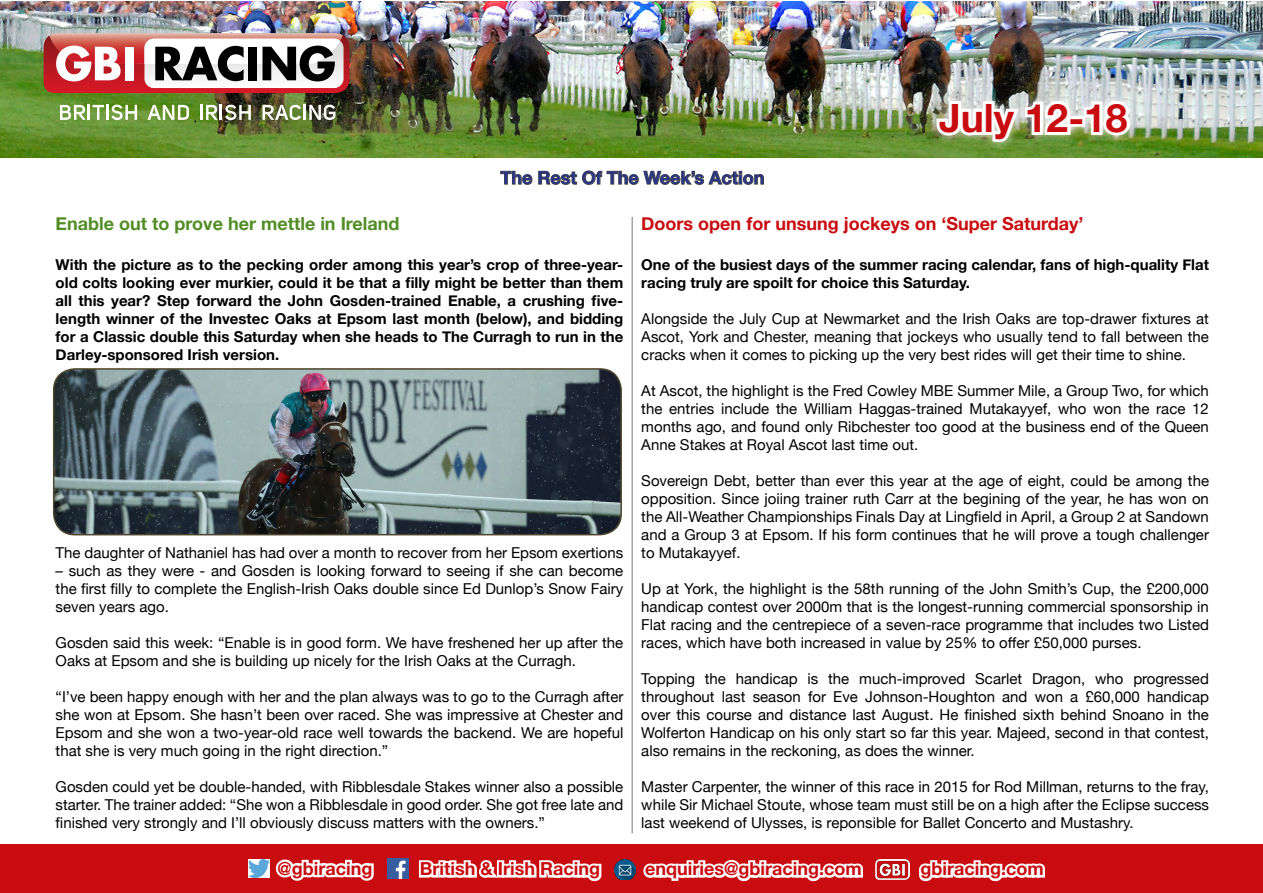
<style>
.page{position:relative;width:1263px;height:893px;background:#fff}
.page>*{position:absolute;margin:0;border:0;box-sizing:border-box;transform-origin:0 0}
.t1{font:700 39px "Helvetica Neue";color:#c90c0f}
.t2{font:700 18px "Helvetica Neue";color:#c90c0f}
.t3{font:700 18px "Helvetica Neue";color:#518d25}
.t4{font:700 18px "Helvetica Neue";color:#283583}
.t5{font:15px/18px "Helvetica Neue";color:#000;text-align:justify}
.t6{font:700 15px/18px "Helvetica Neue";color:#000;text-align:justify}
</style>
<div class="page">
<img style="left:0;top:1px;width:1263px;height:156px">
<svg style="left:60px;top:105px;width:77px;height:15px"></svg>
<svg style="left:147px;top:105px;width:42px;height:15px"></svg>
<svg style="left:200px;top:105px;width:51px;height:15px"></svg>
<svg style="left:262px;top:105px;width:39px;height:15px"></svg>
<hr style="left:303px;top:105px;width:3px;height:15px;background:#fff">
<svg style="left:309px;top:105px;width:26px;height:15px"></svg>
<svg style="left:44px;top:33px;width:305px;height:60px"></svg>
<div style="left:0;top:844px;width:1263px;height:49px;background:#c90c0f"></div>
<div style="left:927px;top:92px;width:212px;height:59px;background:#fff;opacity:.75"></div>
<img style="left:932px;top:96px;width:143px;height:50px">
<svg style="left:1081px;top:97px;width:54px;height:43px"></svg>
<img style="left:249px;top:860px;width:21px;height:17px">
<img style="left:388px;top:859px;width:21px;height:19px">
<svg style="left:275px;top:859px;width:99px;height:22px"></svg>
<svg style="left:419px;top:860px;width:183px;height:22px"></svg>
<svg style="left:643px;top:860px;width:220px;height:22px"></svg>
<svg style="left:918px;top:860px;width:127px;height:22px"></svg>
<img style="left:614px;top:859px;width:21px;height:21px">
<img style="left:875px;top:860px;width:34px;height:19px">
<hr style="left:631px;top:217px;width:2px;height:616px;background:#a6a5a5">
<img style="left:54px;top:369px;width:567px;height:166px">
<div style="left:53px;top:368px;width:569px;height:167px;border:2px solid #4e452c;border-radius:21px"></div>
<svg style="left:500px;top:170px;width:264px;height:15px"></svg>
<p class="t4" style="left:500px;top:164px;width:265px">The Rest Of The Week’s Action</p>
<h1 class="t1" style="left:939px;top:87px;width:190px">July 12-18</h1>
<p class="t3" style="left:56px;top:210px;width:345px">Enable out to prove her mettle in Ireland</p>
<p class="t6" style="left:56px;top:256px;width:569px">With the picture as to the pecking order among this year’s crop of three-year&shy;old colts looking ever murkier, could it be that a filly might be better than them all this year? Step forward the John Gosden-trained Enable, a crushing five&shy;length winner of the Investec Oaks at Epsom last month (below), and bidding for a Classic double this Saturday when she heads to The Curragh to run in the Darley-sponsored Irish version.</p>
<p class="t5" style="left:56px;top:544px;width:569px">The daughter of Nathaniel has had over a month to recover from her Epsom exertions</p>
<p class="t5" style="left:56px;top:562px;width:569px">– such as they were - and Gosden is looking forward to seeing if she can become the first filly to complete the English-Irish Oaks double since Ed Dunlop’s Snow Fairy seven years ago.</p>
<p class="t5" style="left:56px;top:634px;width:569px">Gosden said this week: “Enable is in good form. We have freshened her up after the<br>Oaks at Epsom and she is building up nicely for the Irish Oaks at the Curragh.</p>
<p class="t5" style="left:56px;top:688px;width:569px">“I’ve been happy enough with her and the plan always was to go to the Curragh after she won at Epsom. She hasn’t been over raced. She was impressive at Chester and Epsom and she won a two-year-old race well towards the backend. We are hopeful that she is very much going in the right direction.”</p>
<p class="t5" style="left:56px;top:778px;width:569px">Gosden could yet be double-handed, with Ribblesdale Stakes winner also a possible starter. The trainer added: “She won a Ribblesdale in good order. She got free late and finished very strongly and I’ll obviously discuss matters with the owners.”</p>
<p class="t2" style="left:641px;top:210px;width:444px">Doors open for unsung jockeys on ‘Super Saturday’</p>
<p class="t6" style="left:641px;top:256px;width:569px">One of the busiest days of the summer racing calendar, fans of high-quality Flat racing truly are spoilt for choice this Saturday.</p>
<p class="t5" style="left:641px;top:310px;width:569px">Alongside the July Cup at Newmarket and the Irish Oaks are top-drawer fixtures at Ascot, York and Chester, meaning that jockeys who usually tend to fall between the cracks when it comes to picking up the very best rides will get their time to shine.</p>
<p class="t5" style="left:641px;top:382px;width:569px">At Ascot, the highlight is the Fred Cowley MBE Summer Mile, a Group Two, for which the entries include the William Haggas-trained Mutakayyef, who won the race 12 months ago, and found only Ribchester too good at the business end of the Queen Anne Stakes at Royal Ascot last time out.</p>
<p class="t5" style="left:641px;top:472px;width:569px">Sovereign Debt, better than ever this year at the age of eight, could be among the opposition. Since joiing trainer ruth Carr at the begining of the year, he has won on the All-Weather Championships Finals Day at Lingfield in April, a Group 2 at Sandown and a Group 3 at Epsom. If his form continues that he will prove a tough challenger to Mutakayyef.</p>
<p class="t5" style="left:641px;top:580px;width:569px">Up at York, the highlight is the 58th running of the John Smith’s Cup, the £200,000 handicap contest over 2000m that is the longest-running commercial sponsorship in Flat racing and the centrepiece of a seven-race programme that includes two Listed races, which have both increased in value by 25% to offer £50,000 purses.</p>
<p class="t5" style="left:641px;top:670px;width:569px">Topping the handicap is the much-improved Scarlet Dragon, who progressed throughout last season for Eve Johnson-Houghton and won a £60,000 handicap over this course and distance last August. He finished sixth behind Snoano in the Wolferton Handicap on his only start so far this year. Majeed, second in that contest, also remains in the reckoning, as does the winner.</p>
<p class="t5" style="left:641px;top:778px;width:569px">Master Carpenter, the winner of this race in 2015 for Rod Millman, returns to the fray, while Sir Michael Stoute, whose team must still be on a high after the Eclipse success last weekend of Ulysses, is reponsible for Ballet Concerto and Mustashry.</p>
<p class="t2" style="left:277px;top:854px;width:97px">@gbiracing</p>
<p class="t2" style="left:420px;top:855px;width:182px">British &amp; Irish Racing</p>
<p class="t2" style="left:645px;top:855px;width:218px">enquiries@gbiracing.com</p>
<p class="t2" style="left:920px;top:855px;width:125px">gbiracing.com</p>
</div>
